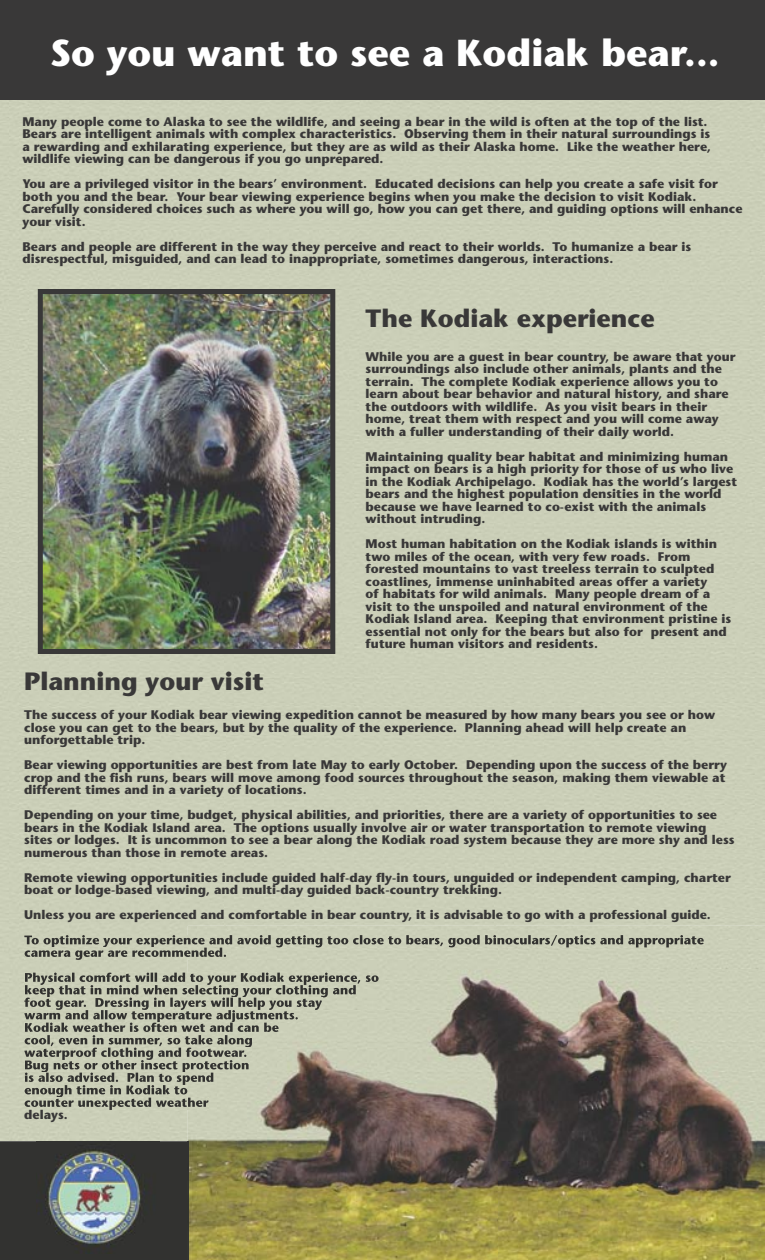
<style>
.page{position:relative;width:765px;height:1260px;background:#fff}
.page>*{position:absolute;margin:0;border:0;box-sizing:border-box;transform-origin:0 0}
.t1{font:700 37.5px "Stone Sans";color:#fff}
.t2{font:700 25px "Stone Sans";color:#393838}
.t3{font:700 12.5px/12.5px "Stone Sans";color:#393838}
</style>
<div class="page">
<img style="left:24px;top:935px;width:164px;height:25px">
<img style="left:25px;top:948px;width:163px;height:12px">
<img style="left:24px;top:973px;width:164px;height:12px">
<img style="left:24px;top:985px;width:164px;height:47px">
<img style="left:24px;top:1035px;width:164px;height:13px">
<img style="left:24px;top:1048px;width:164px;height:62px">
<img style="left:188px;top:926px;width:577px;height:334px">
<img style="left:188px;top:935px;width:516px;height:12px">
<img style="left:188px;top:948px;width:43px;height:12px">
<img style="left:188px;top:973px;width:191px;height:12px">
<img style="left:188px;top:985px;width:169px;height:12px">
<img style="left:188px;top:998px;width:134px;height:12px">
<img style="left:188px;top:1010px;width:115px;height:12px">
<img style="left:188px;top:1023px;width:91px;height:9px">
<img style="left:188px;top:1035px;width:65px;height:12px">
<img style="left:188px;top:1048px;width:63px;height:12px">
<img style="left:188px;top:1060px;width:61px;height:12px">
<img style="left:188px;top:1073px;width:26px;height:12px">
<img style="left:188px;top:1098px;width:21px;height:12px">
<div style="left:0;top:0;width:765px;height:100px;background:#393838"></div>
<img style="left:38px;top:289px;width:297px;height:365px">
<div style="left:0;top:1141px;width:189px;height:119px;background:#323230"></div>
<img style="left:36px;top:1141px;width:123px;height:113px">
<h1 class="t1" style="left:50px;top:30px;width:671px">So you want to see a Kodiak bear...</h1>
<p class="t3" style="left:22px;top:115px;width:690px">Many people come to Alaska to see the wildlife, and seeing a bear in the wild is often at the top of the list.<br>Bears are intelligent animals with complex characteristics. Observing them in their natural surroundings is a rewarding and exhilarating experience, but they are as wild as their Alaska home. Like the weather here, wildlife viewing can be dangerous if you go unprepared.</p>
<p class="t3" style="left:22px;top:178px;width:722px">You are a privileged visitor in the bears’ environment. Educated decisions can help you create a safe visit for both you and the bear. Your bear viewing experience begins when you make the decision to visit Kodiak.<br>Carefully considered choices such as where you will go, how you can get there, and guiding options will enhance your visit.</p>
<p class="t3" style="left:22px;top:240px;width:670px">Bears and people are different in the way they perceive and react to their worlds. To humanize a bear is disrespectful, misguided, and can lead to inappropriate, sometimes dangerous, interactions.</p>
<h2 class="t2" style="left:366px;top:303px;width:291px">The Kodiak experience</h2>
<p class="t3" style="left:366px;top:350px;width:371px">While you are a guest in bear country, be aware that your surroundings also include other animals, plants and the terrain. The complete Kodiak experience allows you to learn about bear behavior and natural history, and share the outdoors with wildlife. As you visit bears in their home, treat them with respect and you will come away with a fuller understanding of their daily world.</p>
<p class="t3" style="left:366px;top:450px;width:373px">Maintaining quality bear habitat and minimizing human impact on bears is a high priority for those of us who live in the Kodiak Archipelago. Kodiak has the world’s largest bears and the highest population densities in the world because we have learned to co-exist with the animals without intruding.</p>
<p class="t3" style="left:366px;top:537px;width:367px">Most human habitation on the Kodiak islands is within two miles of the ocean, with very few roads. From forested mountains to vast treeless terrain to sculpted coastlines, immense uninhabited areas offer a variety<br>of habitats for wild animals. Many people dream of a visit to the unspoiled and natural environment of the Kodiak Island area. Keeping that environment pristine is essential not only for the bears but also for present and future human visitors and residents.</p>
<h2 class="t2" style="left:24px;top:667px;width:241px">Planning your visit</h2>
<p class="t3" style="left:24px;top:709px;width:693px">The success of your Kodiak bear viewing expedition cannot be measured by how many bears you see or how close you can get to the bears, but by the quality of the experience. Planning ahead will help create an unforgettable trip.</p>
<p class="t3" style="left:24px;top:759px;width:704px">Bear viewing opportunities are best from late May to early October. Depending upon the success of the berry crop and the fish runs, bears will move among food sources throughout the season, making them viewable at different times and in a variety of locations.</p>
<p class="t3" style="left:24px;top:809px;width:712px">Depending on your time, budget, physical abilities, and priorities, there are a variety of opportunities to see bears in the Kodiak Island area. The options usually involve air or water transportation to remote viewing sites or lodges. It is uncommon to see a bear along the Kodiak road system because they are more shy and less numerous than those in remote areas.</p>
<p class="t3" style="left:24px;top:871px;width:708px">Remote viewing opportunities include guided half-day fly-in tours, unguided or independent camping, charter boat or lodge-based viewing, and multi-day guided back-country trekking.</p>
<p class="t3" style="left:24px;top:909px;width:688px">Unless you are experienced and comfortable in bear country, it is advisable to go with a professional guide.</p>
<p class="t3" style="left:24px;top:1109px;width:45px">delays.</p>
</div>
